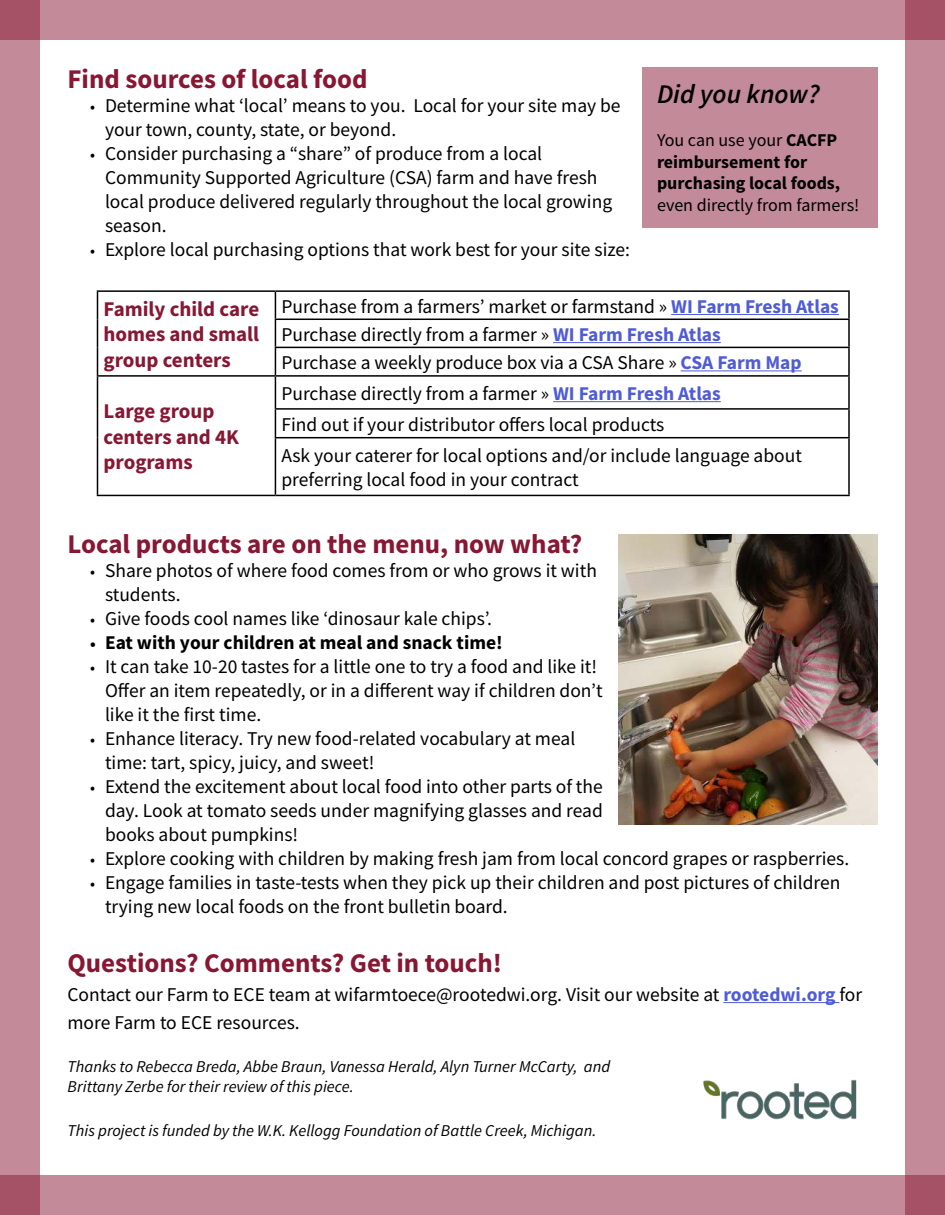
<style>
.page{position:relative;width:945px;height:1215px;background:#fff}
.page>*{position:absolute;margin:0;border:0;box-sizing:border-box;transform-origin:0 0}
.t1{font:700 27px "Source Sans Pro";color:#871733}
.t2{font:italic 600 27px "Source Sans Pro";color:#000}
.t3{font:700 21px/25.2px "Source Sans Pro";color:#871733;text-align:justify}
.t4{font:19.5px/24px "Source Sans Pro";color:#000}
.t5{font:700 19.5px "Source Sans Pro";color:#000}
.t6{font:700 18px/21.6px "Source Sans Pro";color:#000}
.t7{font:18px "Source Sans Pro";color:#000}
.t8{font:italic 16.5px/20.2px "Source Sans Pro";color:#000}
.s1{font-size:16.5px}
.s2{font-weight:400}
.s3{font-weight:700;color:#4f5cd6}
</style>
<div class="page">
<hr style="left:723px;top:1002px;width:116px;height:1px;background:#4f5cd6">
<div style="left:0;top:0;width:40px;height:1215px;background:#c38b99"></div>
<div style="left:905px;top:0;width:40px;height:1215px;background:#c38b99"></div>
<img style="left:703px;top:1079px;width:154px;height:41px">
<svg style="left:0;top:0;width:945px;height:40px;background:#c08694"></svg>
<svg style="left:0;top:1175px;width:945px;height:40px;background:#c08694"></svg>
<img style="left:618px;top:534px;width:260px;height:291px">
<hr style="left:97px;top:290px;width:178px;height:2px;background:#000">
<hr style="left:275px;top:290px;width:575px;height:2px;background:#000">
<hr style="left:848px;top:292px;width:2px;height:27px;background:#000">
<hr style="left:275px;top:319px;width:575px;height:1px;background:#000">
<hr style="left:848px;top:320px;width:2px;height:27px;background:#000">
<svg style="left:97px;top:292px;width:1px;height:83px"></svg>
<hr style="left:275px;top:347px;width:575px;height:1px;background:#000">
<svg style="left:275px;top:292px;width:1px;height:83px"></svg>
<hr style="left:848px;top:348px;width:2px;height:27px;background:#000">
<hr style="left:97px;top:375px;width:178px;height:2px;background:#000">
<hr style="left:97px;top:377px;width:1px;height:32px;background:#000">
<hr style="left:275px;top:375px;width:575px;height:2px;background:#000">
<hr style="left:275px;top:377px;width:1px;height:31px;background:#000">
<hr style="left:848px;top:377px;width:2px;height:31px;background:#000">
<svg style="left:97px;top:409px;width:1px;height:29px"></svg>
<hr style="left:275px;top:408px;width:575px;height:2px;background:#000">
<svg style="left:275px;top:410px;width:1px;height:27px"></svg>
<hr style="left:848px;top:410px;width:2px;height:27px;background:#000">
<hr style="left:97px;top:438px;width:1px;height:57px;background:#000">
<hr style="left:275px;top:437px;width:575px;height:1px;background:#000">
<hr style="left:275px;top:438px;width:1px;height:57px;background:#000">
<hr style="left:848px;top:438px;width:2px;height:57px;background:#000">
<hr style="left:97px;top:495px;width:178px;height:1px;background:#000">
<hr style="left:275px;top:495px;width:575px;height:1px;background:#000">
<hr style="left:671px;top:314px;width:168px;height:1px;background:#4f5cd6">
<hr style="left:553px;top:342px;width:168px;height:1px;background:#4f5cd6">
<hr style="left:681px;top:370px;width:121px;height:1px;background:#4f5cd6">
<hr style="left:553px;top:401px;width:168px;height:1px;background:#4f5cd6">
<div style="left:642px;top:67px;width:236px;height:161px;background:#c38b99"></div>
<h1 class="t1" style="left:68px;top:68px;width:302px">Find sources of local food</h1>
<p class="t4" style="left:105px;top:95px;width:517px;text-indent:-15px"><span class="s1">•</span> Determine what ‘local’ means to you. Local for your site may be your town, county, state, or beyond.</p>
<p class="t4" style="left:105px;top:143px;width:509px;text-indent:-15px"><span class="s1">•</span> Consider purchasing a “share” of produce from a local Community Supported Agriculture (CSA) farm and have fresh local produce delivered regularly throughout the local growing season.</p>
<p class="t4" style="left:90px;top:239px;width:542px"><span class="s1">•</span> Explore local purchasing options that work best for your site size:</p>
<h1 class="t2" style="left:657px;top:84px;width:164px">Did you know?</h1>
<p class="t6" style="left:657px;top:131px;width:185px"><span class="s2">You can use your</span> CACFP reimbursement for purchasing local foods,</p>
<p class="t7" style="left:657px;top:198px;width:204px">even directly from farmers!</p>
<p class="t3" style="left:104px;top:298px;width:157px">Family child care homes and small group centers</p>
<p class="t4" style="left:281px;top:293px;width:559px;line-height:28.2px">Purchase from a farmers’ market or farmstand » <span class="s3">WI Farm Fresh Atlas<br></span>Purchase directly from a farmer » <span class="s3">WI Farm Fresh Atlas<br></span>Purchase a weekly produce box via a CSA Share » <span class="s3">CSA Farm Map</span></p>
<p class="t3" style="left:104px;top:400px;width:137px;text-align:left">Large group centers and 4K programs</p>
<p class="t4" style="left:281px;top:379px;width:522px;line-height:31px">Purchase directly from a farmer » <span class="s3">WI Farm Fresh Atlas<br></span>Find out if your distributor offers local products<br>Ask your caterer for local options and/or include language about</p>
<p class="t4" style="left:281px;top:469px;width:299px">preferring local food in your contract</p>
<h1 class="t1" style="left:68px;top:534px;width:516px">Local products are on the menu, now what?</h1>
<p class="t4" style="left:105px;top:560px;width:493px;text-indent:-15px"><span class="s1">•</span> Share photos of where food comes from or who grows it with students.</p>
<p class="t4" style="left:90px;top:608px;width:403px"><span class="s1">•</span> Give foods cool names like ‘dinosaur kale chips’.</p>
<p class="t5" style="left:90px;top:635px;width:414px"><span class="s1">•</span> Eat with your children at meal and snack time!</p>
<p class="t4" style="left:105px;top:656px;width:499px;text-indent:-15px"><span class="s1">•</span> It can take 10-20 tastes for a little one to try a food and like it!<br>Offer an item repeatedly, or in a different way if children don’t like it the first time.</p>
<p class="t4" style="left:105px;top:728px;width:472px;text-indent:-15px"><span class="s1">•</span> Enhance literacy. Try new food-related vocabulary at meal time: tart, spicy, juicy, and sweet!</p>
<p class="t4" style="left:105px;top:776px;width:499px;text-align:justify;text-indent:-15px"><span class="s1">•</span> Extend the excitement about local food into other parts of the day. Look at tomato seeds under magnifying glasses and read books about pumpkins!</p>
<p class="t4" style="left:90px;top:848px;width:761px"><span class="s1">•</span> Explore cooking with children by making fresh jam from local concord grapes or raspberries.</p>
<p class="t4" style="left:105px;top:872px;width:737px;text-indent:-15px"><span class="s1">•</span> Engage families in taste-tests when they pick up their children and post pictures of children trying new local foods on the front bulletin board.</p>
<h1 class="t1" style="left:68px;top:953px;width:436px">Questions? Comments? Get in touch!</h1>
<p class="t4" style="left:68px;top:981px;width:796px;line-height:28.5px">Contact our Farm to ECE team at wifarmtoece@rootedwi.org. Visit our website at <span class="s3">rootedwi.org</span> for more Farm to ECE resources.</p>
<p class="t8" style="left:68px;top:1058px;width:544px">Thanks to Rebecca Breda, Abbe Braun, Vanessa Herald, Alyn Turner McCarty, and<br>Brittany Zerbe for their review of this piece.</p>
<p class="t8" style="left:68px;top:1122px;width:530px">This project is funded by the W.K. Kellogg Foundation of Battle Creek, Michigan.</p>
</div>
